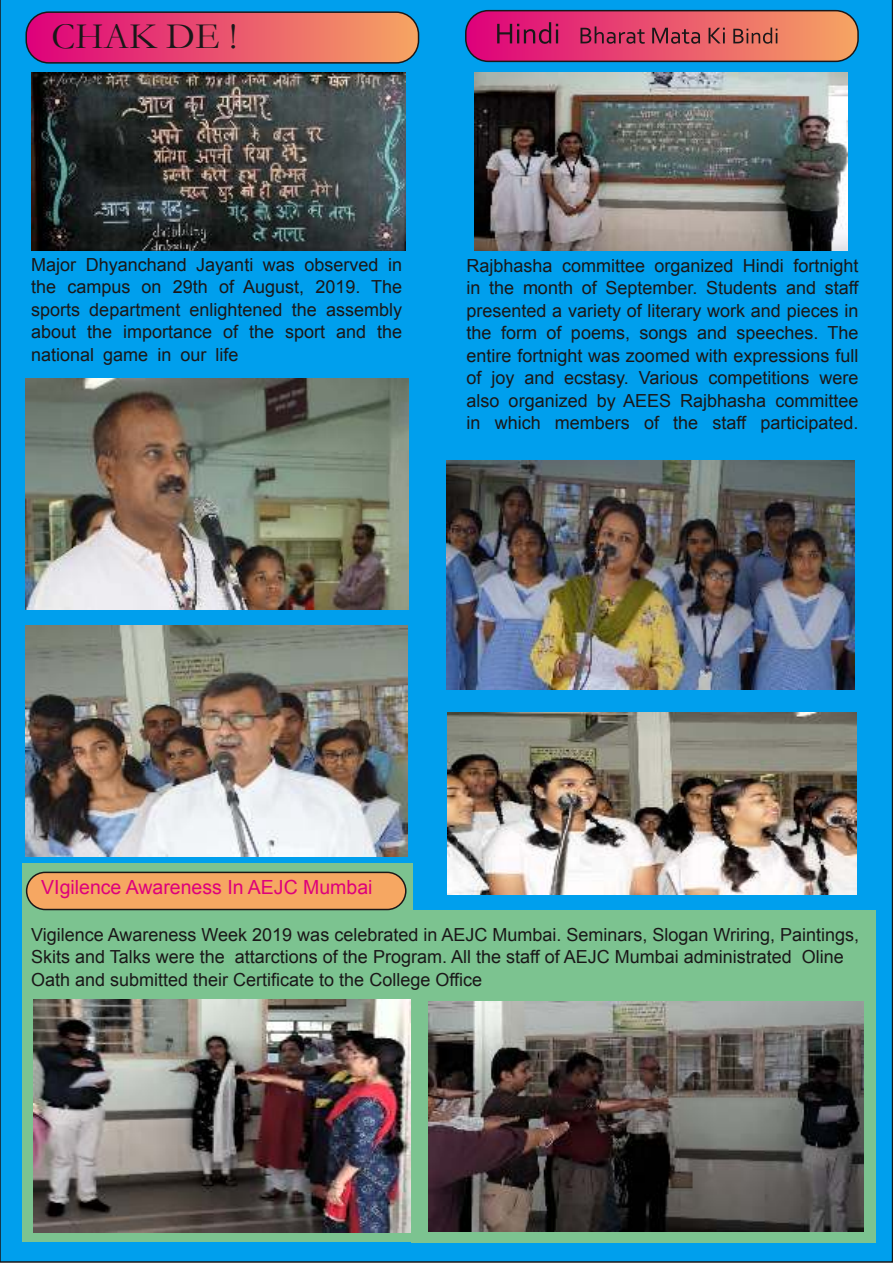
<style>
.page{position:relative;width:893px;height:1263px;background:#009fed}
.page>*{position:absolute;margin:0;border:0;box-sizing:border-box;transform-origin:0 0}
.t1{font:37.5px "Garamond";color:#1a1718}
.t2{font:19.5px "Arial";color:#de007b}
.t3{font:18px/22.5px "Arial";color:#1a1718;text-align:justify}
</style>
<div class="page">
<div style="left:26px;top:12px;width:392px;height:51px;background:linear-gradient(to right,#dd007b,#f5a462);border-radius:23px"></div>
<div style="left:26px;top:11px;width:393px;height:53px;border:2px solid #1a1718;border-radius:23px"></div>
<img style="left:32px;top:72px;width:373px;height:179px">
<img style="left:26px;top:378px;width:382px;height:232px">
<img style="left:26px;top:625px;width:381px;height:232px">
<div style="left:466px;top:11px;width:392px;height:50px;background:linear-gradient(to right,#dd007b,#f5a462);border-radius:23px"></div>
<div style="left:465px;top:10px;width:394px;height:52px;border:2px solid #1a1718;border-radius:23px"></div>
<svg style="left:497px;top:22px;width:61px;height:22px"></svg>
<svg style="left:580px;top:26px;width:65px;height:18px"></svg>
<svg style="left:652px;top:28px;width:48px;height:16px"></svg>
<svg style="left:709px;top:28px;width:16px;height:15px"></svg>
<svg style="left:733px;top:28px;width:44px;height:16px"></svg>
<img style="left:474px;top:72px;width:374px;height:179px">
<img style="left:446px;top:461px;width:409px;height:229px">
<img style="left:448px;top:713px;width:408px;height:182px">
<div style="left:23px;top:863px;width:390px;height:378px;background:#7cc390"></div>
<img style="left:33px;top:999px;width:378px;height:233px">
<div style="left:411px;top:910px;width:465px;height:332px;background:#7cc390"></div>
<img style="left:428px;top:1002px;width:435px;height:230px">
<div style="left:27px;top:872px;width:379px;height:37px;background:#f6a762;border-radius:19px"></div>
<div style="left:26px;top:872px;width:381px;height:38px;border:2px solid #1a1718;border-radius:19px"></div>
<h1 class="t1" style="left:51px;top:13px;width:187px">CHAK DE !</h1>
<p class="t3" style="left:31px;top:255px;width:372px">Major Dhyanchand Jayanti was observed in the campus on 29th of August, 2019. The sports department enlightened the assembly about the importance of the sport and the national game in our life</p>
<p class="t3" style="left:466px;top:256px;width:393px">Rajbhasha committee organized Hindi fortnight in the month of September. Students and staff presented a variety of literary work and pieces in the form of poems, songs and speeches. The entire fortnight was zoomed with expressions full of joy and ecstasy. Various competitions were also organized by AEES Rajbhasha committee in which members of the staff participated.</p>
<p class="t2" style="left:41px;top:879px;width:333px">VIgilence Awareness In AEJC Mumbai</p>
<p class="t3" style="left:31px;top:925px;width:830px;text-align:left">Vigilence Awareness Week 2019 was celebrated in AEJC Mumbai. Seminars, Slogan Wriring, Paintings,<br>Skits and Talks were the attarctions of the Program. All the staff of AEJC Mumbai administrated Oline<br>Oath and submitted their Certificate to the College Office</p>
</div>
